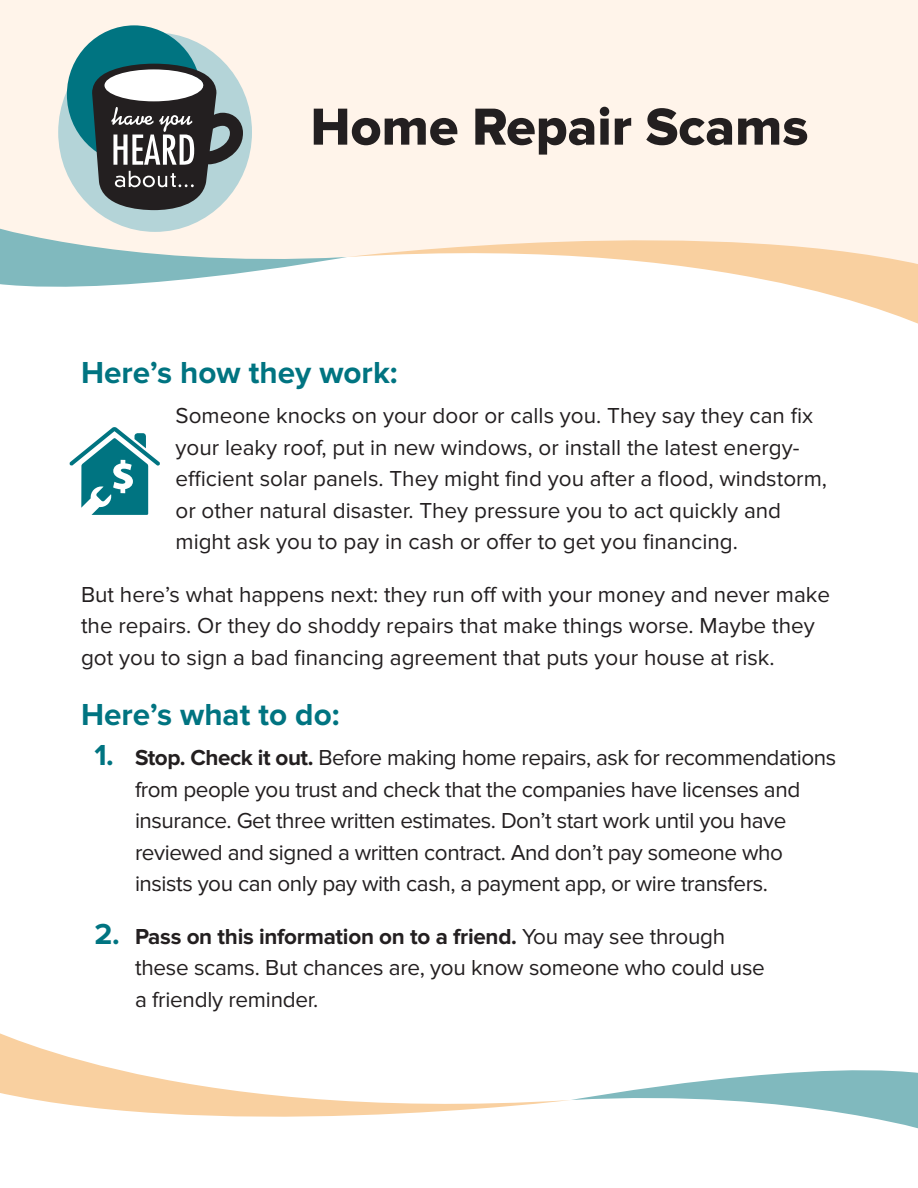
<style>
.page{position:relative;width:918px;height:1188px;background:#fff}
.page>*{position:absolute;margin:0;border:0;box-sizing:border-box;transform-origin:0 0}
.t1{font:54px "Proxima Nova Extrabld";color:#231f20}
.t2{font:700 31.5px "Proxima Nova";color:#007481}
.t3{font:22.5px/31.5px "Proxima Nova";color:#231f20}
.t4{font:22.5px/31.5px "Proxima Nova";letter-spacing:-.02em;color:#231f20}
.s1{font-weight:700;font-size:30px;color:#007481}
.s2{font-weight:700}
</style>
<div class="page">
<div style="left:0;top:0;width:918px;height:221px;background:#fff4ea"></div>
<div style="left:58px;top:33px;width:194px;height:199px;background:#b4d4d8;border-radius:50%"></div>
<div style="left:67px;top:25px;width:134px;height:139px;background:#007481;border-radius:50%"></div>
<svg style="left:92px;top:64px;width:151px;height:146px"></svg>
<svg style="left:0;top:221px;width:347px;height:66px"></svg>
<svg style="left:347px;top:212px;width:571px;height:112px"></svg>
<svg style="left:571px;top:1070px;width:347px;height:59px"></svg>
<svg style="left:0;top:1033px;width:569px;height:84px"></svg>
<svg style="left:69px;top:427px;width:91px;height:88px"></svg>
<p class="t1" style="left:310px;top:96px;width:499px">Home Repair Scams</p>
<p class="t2" style="left:81px;top:354px;width:318px">Here’s how they work:</p>
<p class="t3" style="left:176px;top:401px;width:653px">Someone knocks on your door or calls you. They say they can fx your leaky roof, put in new windows, or install the latest energy&shy;efcient solar panels. They might fnd you after a food, windstorm, or other natural disaster. They pressure you to act quickly and might ask you to pay in cash or ofer to get you fnancing.</p>
<p class="t3" style="left:81px;top:579px;width:751px">But here’s what happens next: they run of with your money and never make the repairs. Or they do shoddy repairs that make things worse. Maybe they got you to sign a bad fnancing agreement that puts your house at risk.</p>
<p class="t2" style="left:81px;top:696px;width:260px">Here’s what to do:</p>
<p class="t4" style="left:135px;top:743px;width:703px;text-indent:-40px"><span class="s1">1.</span> <span class="s2">Stop. Check it out.</span> Before making home repairs, ask for recommendations from people you trust and check that the companies have licenses and insurance. Get three written estimates. Don’t start work until you have reviewed and signed a written contract. And don’t pay someone who insists you can only pay with cash, a payment app, or wire transfers.</p>
<p class="t3" style="left:135px;top:921px;width:631px;text-indent:-40px"><span class="s1">2.</span> <span class="s2">Pass on this information on to a friend.</span> You may see through these scams. But chances are, you know someone who could use a friendly reminder.</p>
</div>
